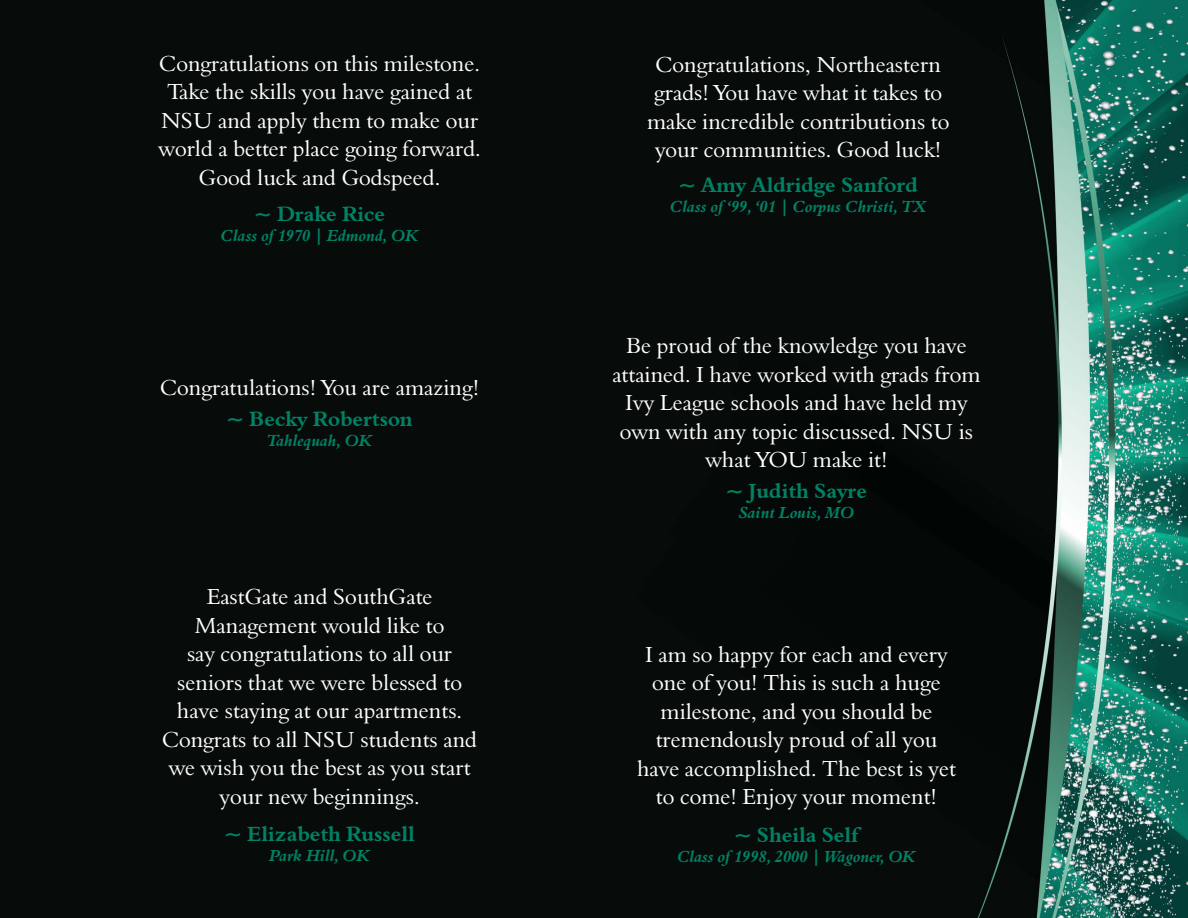
<style>
.page{position:relative;width:1188px;height:918px;background:#fff}
.page>*{position:absolute;margin:0;border:0;box-sizing:border-box;transform-origin:0 0}
.t1{font:22.5px/28.5px "Aldine 401 BT Roman A";color:#fff;text-align:center}
.t2{font:21px "Aldine 401 BT Bold A";color:#008265}
.t3{font:16.5px "Aldine 401 BT Bold Italic A";color:#008265}
</style>
<div class="page">
<img style="left:0;top:0;width:1188px;height:918px">
<p class="t1" style="left:158px;top:49px;width:324px">Congratulations on this milestone.<br>Take the skills you have gained at<br>NSU and apply them to make our world a better place going forward.<br>Good luck and Godspeed.</p>
<h2 class="t2" style="left:254px;top:201px;width:132px">~ Drake Rice</h2>
<h3 class="t3" style="left:221px;top:225px;width:199px">Class of 1970 | Edmond, OK</h3>
<p class="t1" style="left:160px;top:373px;width:321px">Congratulations! You are amazing!</p>
<h2 class="t2" style="left:227px;top:406px;width:188px">~ Becky Robertson</h2>
<h3 class="t3" style="left:267px;top:430px;width:106px">Tahlequah, OK</h3>
<p class="t1" style="left:162px;top:582px;width:317px">EastGate and SouthGate<br>Management would like to<br>say congratulations to all our seniors that we were blessed to have staying at our apartments.<br>Congrats to all NSU students and we wish you the best as you start your new beginnings.</p>
<h2 class="t2" style="left:225px;top:821px;width:192px">~ Elizabeth Russell</h2>
<h3 class="t3" style="left:269px;top:845px;width:102px">Park Hill, OK</h3>
<p class="t1" style="left:647px;top:50px;width:304px">Congratulations, Northeastern grads! You have what it takes to make incredible contributions to your communities. Good luck!</p>
<h2 class="t2" style="left:679px;top:172px;width:241px">~ Amy Aldridge Sanford</h2>
<h3 class="t3" style="left:670px;top:196px;width:257px">Class of ‘99, ‘01 | Corpus Christi, TX</h3>
<p class="t1" style="left:612px;top:331px;width:370px">Be proud of the knowledge you have attained. I have worked with grads from<br>Ivy League schools and have held my own with any topic discussed. NSU is what YOU make it!</p>
<h2 class="t2" style="left:726px;top:478px;width:143px">~ Judith Sayre</h2>
<h3 class="t3" style="left:739px;top:502px;width:117px">Saint Louis, MO</h3>
<p class="t1" style="left:637px;top:640px;width:320px">I am so happy for each and every one of you! This is such a huge milestone, and you should be tremendously proud of all you have accomplished. The best is yet to come! Enjoy your moment!</p>
<h2 class="t2" style="left:734px;top:822px;width:126px">~ Sheila Self</h2>
<h3 class="t3" style="left:677px;top:846px;width:240px">Class of 1998, 2000 | Wagoner, OK</h3>
</div>
